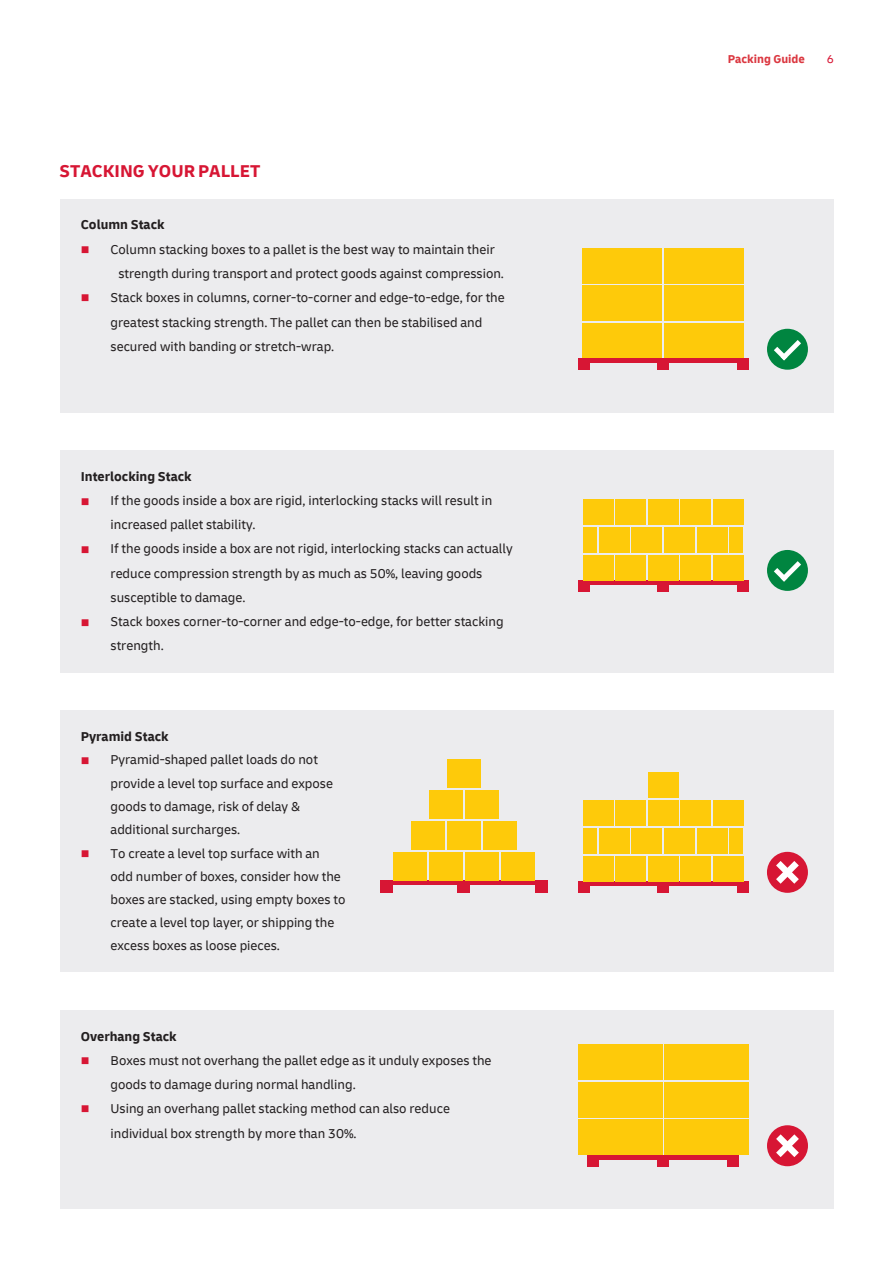
<style>
.page{position:relative;width:893px;height:1263px;background:#fff}
.page>*{position:absolute;margin:0;border:0;box-sizing:border-box;transform-origin:0 0}
.t1{font:700 18px "Delivery";color:#d71634}
.t2{font:13.5px/24.3px "Delivery";color:#231f20}
.t3{font:700 13.5px "Delivery";color:#231f20}
.t4{font:700 12px "Delivery";color:#db3740}
.t5{font:12px "Delivery";color:#d71634}
.s1{color:#d71634}
</style>
<div class="page">
<div style="left:60px;top:450px;width:773px;height:223px;background:#ececee"></div>
<div style="left:60px;top:1010px;width:773px;height:199px;background:#ececee"></div>
<div style="left:60px;top:710px;width:773px;height:262px;background:#ececee"></div>
<div style="left:60px;top:199px;width:773px;height:213px;background:#ececee"></div>
<div style="left:583px;top:499px;width:30px;height:25px;background:#feca0a"></div>
<div style="left:615px;top:499px;width:31px;height:25px;background:#feca0a"></div>
<div style="left:648px;top:499px;width:30px;height:25px;background:#feca0a"></div>
<div style="left:681px;top:499px;width:30px;height:25px;background:#feca0a"></div>
<div style="left:713px;top:499px;width:30px;height:25px;background:#feca0a"></div>
<div style="left:583px;top:527px;width:14px;height:25px;background:#feca0a"></div>
<div style="left:729px;top:527px;width:14px;height:25px;background:#feca0a"></div>
<div style="left:599px;top:527px;width:30px;height:25px;background:#feca0a"></div>
<div style="left:632px;top:527px;width:30px;height:25px;background:#feca0a"></div>
<div style="left:664px;top:527px;width:31px;height:25px;background:#feca0a"></div>
<div style="left:697px;top:527px;width:30px;height:25px;background:#feca0a"></div>
<div style="left:578px;top:1082px;width:84px;height:35px;background:#feca0a"></div>
<div style="left:664px;top:1082px;width:84px;height:35px;background:#feca0a"></div>
<div style="left:578px;top:1045px;width:84px;height:35px;background:#feca0a"></div>
<div style="left:664px;top:1045px;width:84px;height:35px;background:#feca0a"></div>
<div style="left:582px;top:286px;width:80px;height:35px;background:#feca0a"></div>
<div style="left:664px;top:286px;width:80px;height:35px;background:#feca0a"></div>
<div style="left:582px;top:248px;width:80px;height:35px;background:#feca0a"></div>
<div style="left:664px;top:248px;width:80px;height:35px;background:#feca0a"></div>
<div style="left:767px;top:329px;width:41px;height:41px;background:#008540;border-radius:50%"></div>
<svg style="left:774px;top:340px;width:27px;height:20px"></svg>
<div style="left:582px;top:323px;width:80px;height:36px;background:#feca0a"></div>
<div style="left:664px;top:323px;width:80px;height:36px;background:#feca0a"></div>
<hr style="left:578px;top:359px;width:170px;height:4px;background:#d71634">
<div style="left:578px;top:359px;width:11px;height:11px;background:#d71634"></div>
<div style="left:737px;top:359px;width:11px;height:11px;background:#d71634"></div>
<div style="left:658px;top:359px;width:11px;height:11px;background:#d71634"></div>
<div style="left:767px;top:550px;width:41px;height:41px;background:#008540;border-radius:50%"></div>
<svg style="left:774px;top:561px;width:27px;height:21px"></svg>
<div style="left:578px;top:580px;width:170px;height:5px;background:#d71634"></div>
<div style="left:578px;top:580px;width:11px;height:11px;background:#d71634"></div>
<div style="left:737px;top:580px;width:11px;height:11px;background:#d71634"></div>
<div style="left:658px;top:580px;width:11px;height:11px;background:#d71634"></div>
<div style="left:583px;top:555px;width:30px;height:25px;background:#feca0a"></div>
<div style="left:615px;top:555px;width:31px;height:25px;background:#feca0a"></div>
<div style="left:648px;top:555px;width:30px;height:25px;background:#feca0a"></div>
<div style="left:681px;top:555px;width:30px;height:25px;background:#feca0a"></div>
<div style="left:713px;top:555px;width:30px;height:25px;background:#feca0a"></div>
<div style="left:767px;top:852px;width:41px;height:41px;background:#d71634;border-radius:50%"></div>
<svg style="left:776px;top:861px;width:23px;height:23px"></svg>
<hr style="left:578px;top:882px;width:170px;height:4px;background:#d71634">
<div style="left:578px;top:882px;width:11px;height:11px;background:#d71634"></div>
<div style="left:737px;top:882px;width:11px;height:11px;background:#d71634"></div>
<div style="left:658px;top:882px;width:11px;height:11px;background:#d71634"></div>
<div style="left:583px;top:856px;width:30px;height:26px;background:#feca0a"></div>
<div style="left:615px;top:856px;width:31px;height:26px;background:#feca0a"></div>
<div style="left:648px;top:856px;width:30px;height:26px;background:#feca0a"></div>
<div style="left:681px;top:856px;width:30px;height:26px;background:#feca0a"></div>
<div style="left:713px;top:856px;width:30px;height:26px;background:#feca0a"></div>
<div style="left:583px;top:800px;width:30px;height:26px;background:#feca0a"></div>
<div style="left:615px;top:800px;width:31px;height:26px;background:#feca0a"></div>
<div style="left:648px;top:800px;width:30px;height:26px;background:#feca0a"></div>
<div style="left:648px;top:772px;width:30px;height:26px;background:#feca0a"></div>
<div style="left:681px;top:800px;width:30px;height:26px;background:#feca0a"></div>
<div style="left:713px;top:800px;width:30px;height:26px;background:#feca0a"></div>
<div style="left:583px;top:828px;width:14px;height:26px;background:#feca0a"></div>
<div style="left:729px;top:828px;width:14px;height:26px;background:#feca0a"></div>
<div style="left:599px;top:828px;width:30px;height:26px;background:#feca0a"></div>
<div style="left:632px;top:828px;width:30px;height:26px;background:#feca0a"></div>
<div style="left:664px;top:828px;width:31px;height:26px;background:#feca0a"></div>
<div style="left:697px;top:828px;width:30px;height:26px;background:#feca0a"></div>
<div style="left:380px;top:880px;width:167px;height:5px;background:#d71634"></div>
<div style="left:380px;top:880px;width:13px;height:13px;background:#d71634"></div>
<div style="left:535px;top:880px;width:12px;height:13px;background:#d71634"></div>
<div style="left:458px;top:880px;width:12px;height:13px;background:#d71634"></div>
<div style="left:393px;top:852px;width:33px;height:28px;background:#feca0a"></div>
<div style="left:429px;top:852px;width:34px;height:28px;background:#feca0a"></div>
<div style="left:465px;top:852px;width:34px;height:28px;background:#feca0a"></div>
<div style="left:501px;top:852px;width:34px;height:28px;background:#feca0a"></div>
<div style="left:429px;top:790px;width:34px;height:29px;background:#feca0a"></div>
<div style="left:465px;top:790px;width:34px;height:29px;background:#feca0a"></div>
<div style="left:411px;top:821px;width:34px;height:28px;background:#feca0a"></div>
<div style="left:447px;top:821px;width:34px;height:28px;background:#feca0a"></div>
<div style="left:483px;top:821px;width:34px;height:28px;background:#feca0a"></div>
<div style="left:447px;top:759px;width:34px;height:29px;background:#feca0a"></div>
<div style="left:767px;top:1125px;width:41px;height:41px;background:#d71634;border-radius:50%"></div>
<svg style="left:776px;top:1134px;width:23px;height:23px"></svg>
<div style="left:578px;top:1120px;width:84px;height:35px;background:#feca0a"></div>
<div style="left:664px;top:1120px;width:84px;height:35px;background:#feca0a"></div>
<hr style="left:588px;top:1155px;width:151px;height:4px;background:#d71634">
<div style="left:588px;top:1155px;width:11px;height:11px;background:#d71634"></div>
<div style="left:727px;top:1155px;width:12px;height:11px;background:#d71634"></div>
<div style="left:658px;top:1155px;width:11px;height:11px;background:#d71634"></div>
<h4 class="t1" style="left:60px;top:160px;width:202px">STACKING YOUR PALLET</h4>
<p class="t3" style="left:81px;top:217px;width:85px">Column Stack</p>
<p class="t2" style="left:118px;top:237px;width:387px;text-indent:-38px"><span class="s1">■</span> Column stacking boxes to a pallet is the best way to maintain their strength during transport and protect goods against compression.</p>
<p class="t2" style="left:111px;top:285px;width:396px;text-indent:-30px"><span class="s1">■</span> Stack boxes in columns, corner-to-corner and edge-to-edge, for the greatest stacking strength. The pallet can then be stabilised and secured with banding or stretch-wrap.</p>
<p class="t3" style="left:81px;top:468px;width:112px">Interlocking Stack</p>
<p class="t2" style="left:111px;top:488px;width:383px;text-indent:-30px"><span class="s1">■</span> If the goods inside a box are rigid, interlocking stacks will result in increased pallet stability.</p>
<p class="t2" style="left:111px;top:537px;width:404px;text-indent:-30px"><span class="s1">■</span> If the goods inside a box are not rigid, interlocking stacks can actually reduce compression strength by as much as 50%, leaving goods susceptible to damage.</p>
<p class="t2" style="left:111px;top:609px;width:395px;text-indent:-30px"><span class="s1">■</span> Stack boxes corner-to-corner and edge-to-edge, for better stacking strength.</p>
<p class="t3" style="left:81px;top:728px;width:89px">Pyramid Stack</p>
<p class="t2" style="left:111px;top:748px;width:224px;line-height:23.2px;text-indent:-30px"><span class="s1">■</span> Pyramid-shaped pallet loads do not provide a level top surface and expose goods to damage, risk of delay &amp; additional surcharges.</p>
<p class="t2" style="left:111px;top:842px;width:236px;line-height:23.1px;text-indent:-30px"><span class="s1">■</span> To create a level top surface with an odd number of boxes, consider how the boxes are stacked, using empty boxes to create a level top layer, or shipping the excess boxes as loose pieces.</p>
<p class="t3" style="left:81px;top:1028px;width:97px">Overhang Stack</p>
<p class="t2" style="left:111px;top:1048px;width:382px;text-indent:-30px"><span class="s1">■</span> Boxes must not overhang the pallet edge as it unduly exposes the goods to damage during normal handling.</p>
<p class="t2" style="left:111px;top:1096px;width:341px;line-height:24.9px;text-indent:-30px"><span class="s1">■</span> Using an overhang pallet stacking method can also reduce individual box strength by more than 30%.</p>
<p class="t4" style="left:728px;top:51px;width:79px">Packing Guide</p>
<p class="t5" style="left:827px;top:51px;width:9px">6</p>
</div>
